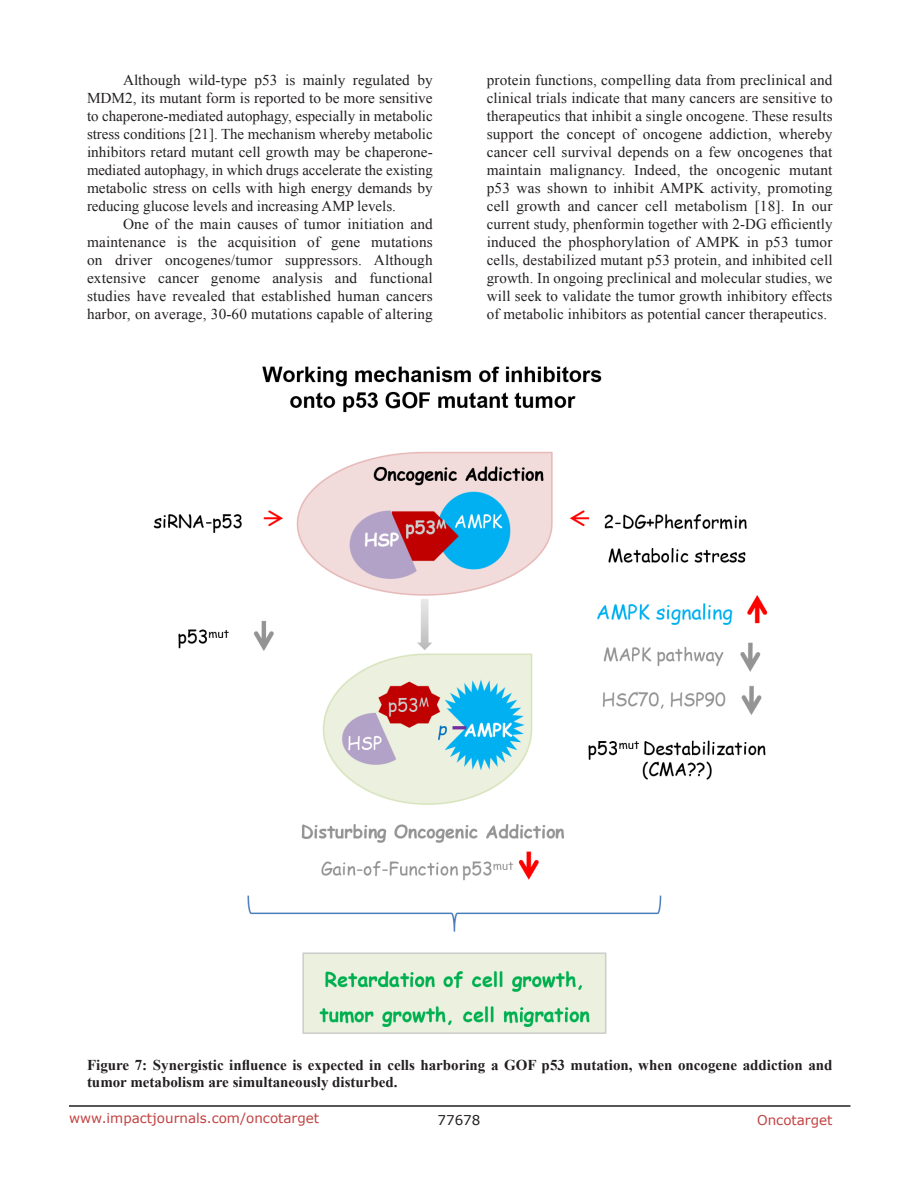
<style>
.page{position:relative;width:918px;height:1188px;background:#fff}
.page>*{position:absolute;margin:0;border:0;box-sizing:border-box;transform-origin:0 0}
.BodyText{font:15px/18px "Times New Roman";letter-spacing:.01em;color:#231f20;text-align:justify}
.figuretext{font:700 15px/16.2px "Times New Roman";color:#231f20}
.t1{font:13.5px "Verdana";color:#c24141}
.t2{font:13.5px "Verdana";color:#231f20}
</style>
<div class="page">
<hr style="left:69px;top:1105px;width:781px;height:2px;background:#231f20">
<img style="left:153px;top:366px;width:615px;height:668px">
<p class="BodyText" style="left:87px;top:71px;width:347px;text-indent:36px">Although wild-type p53 is mainly regulated by MDM2, its mutant form is reported to be more sensitive to chaperone-mediated autophagy, especially in metabolic stress conditions [21]. The mechanism whereby metabolic inhibitors retard mutant cell growth may be chaperone&shy;mediated autophagy, in which drugs accelerate the existing metabolic stress on cells with high energy demands by reducing glucose levels and increasing AMP levels.</p>
<p class="BodyText" style="left:87px;top:215px;width:347px;text-indent:36px">One of the main causes of tumor initiation and maintenance is the acquisition of gene mutations on driver oncogenes/tumor suppressors. Although extensive cancer genome analysis and functional studies have revealed that established human cancers harbor, on average, 30-60 mutations capable of altering</p>
<p class="BodyText" style="left:487px;top:71px;width:347px">protein functions, compelling data from preclinical and clinical trials indicate that many cancers are sensitive to therapeutics that inhibit a single oncogene. These results support the concept of oncogene addiction, whereby cancer cell survival depends on a few oncogenes that maintain malignancy. Indeed, the oncogenic mutant p53 was shown to inhibit AMPK activity, promoting cell growth and cancer cell metabolism [18]. In our current study, phenformin together with 2-DG efficiently induced the phosphorylation of AMPK in p53 tumor cells, destabilized mutant p53 protein, and inhibited cell growth. In ongoing preclinical and molecular studies, we will seek to validate the tumor growth inhibitory effects of metabolic inhibitors as potential cancer therapeutics.</p>
<p class="figuretext" style="left:87px;top:1057px;width:747px">Figure 7: Synergistic influence is expected in cells harboring a GOF p53 mutation, when oncogene addiction and tumor metabolism are simultaneously disturbed.</p>
<p class="t1" style="left:69px;top:1109px;width:252px">www.impactjournals.com/oncotarget</p>
<p class="t2" style="left:438px;top:1111px;width:44px">77678</p>
<p class="t1" style="left:757px;top:1111px;width:77px">Oncotarget</p>
</div>
